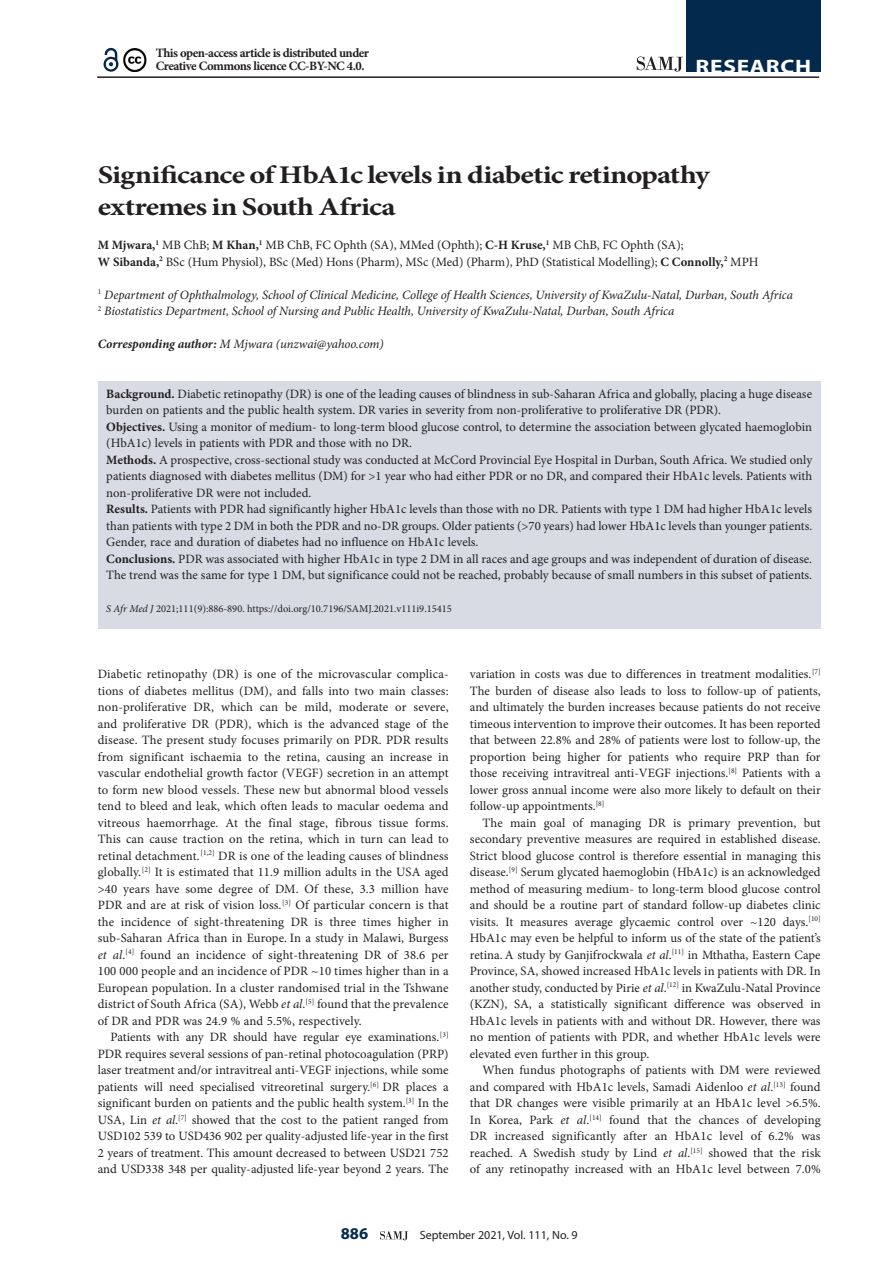
<style>
.page{position:relative;width:893px;height:1263px;background:#fff}
.page>*{position:absolute;margin:0;border:0;box-sizing:border-box;transform-origin:0 0}
.A_HEAD{font:700 25.5px/31.5px "Minion Pro";letter-spacing:-.03em;color:#231f20;scale:1.2 1}
.t1{font:700 19.5px "Myriad Pro";letter-spacing:.03em;color:#fff;scale:1.2 1}
.t2{font:700 16.5px "Myriad Pro";color:#03294d}
.BODY_TEXT_1ST_PARAGR{font:12.75px/16.5px "Minion Pro";color:#231f20;text-align:justify}
.BODY_TEXT_INDENT{font:12.75px/16.5px "Minion Pro";color:#231f20;text-align:justify}
.AUTHORS_DETAILS{font:italic 12.75px "Minion Pro";letter-spacing:-.01em;color:#231f20}
.AUTHORS_NAME{font:12.75px/16.5px "Minion Pro";color:#231f20}
.BODY_TEXT_1ST_PARAGR-2{font:700 12.75px/13.5px "Minion Pro";letter-spacing:-.04em;color:#231f20}
.CORRESPONDING_AUTHOR{font:italic 12.75px "Minion Pro";letter-spacing:-.005em;color:#231f20}
.t3{font:12px "Myriad Pro";color:#231f20}
.CITELINE{font:10.5px "Minion Pro";color:#231f20}
.s1{font-weight:700}
.s2{font-style:italic}
</style>
<div class="page">
<svg style="left:380px;top:1231px;width:28px;height:9px"></svg>
<hr style="left:97px;top:76px;width:722px;height:2px;background:#231f20">
<div style="left:686px;top:0;width:135px;height:72px;background:#03294d"></div>
<svg style="left:637px;top:57px;width:46px;height:15px"></svg>
<svg style="left:103px;top:47px;width:16px;height:25px"></svg>
<img style="left:123px;top:48px;width:24px;height:23px">
<div style="left:98px;top:381px;width:723px;height:248px;background:#d8dbe4"></div>
<p class="BODY_TEXT_1ST_PARAGR-2" style="left:156px;top:46px;width:215px">This open-access article is distributed under<br>Creative Commons licence CC-BY-NC 4.0.</p>
<h2 class="t1" style="left:696px;top:54px;width:98px">RESEARCH</h2>
<h1 class="A_HEAD" style="left:98px;top:159px;width:511px">Significance of HbA1c levels in diabetic retinopathy extremes in South Africa</h1>
<p class="AUTHORS_NAME" style="left:98px;top:237px;width:662px"><span class="s1">M Mjwara,</span><sup>1</sup> MB ChB; <span class="s1">M Khan,</span><sup>1</sup> MB ChB, FC Ophth (SA), MMed (Ophth); <span class="s1">C-H Kruse,</span><sup>1</sup> MB ChB, FC Ophth (SA);<br><span class="s1">W Sibanda,</span><sup>2</sup> BSc (Hum Physiol), BSc (Med) Hons (Pharm), MSc (Med) (Pharm), PhD (Statistical Modelling); <span class="s1">C Connolly,</span><sup>2</sup> MPH</p>
<p class="AUTHORS_DETAILS" style="left:98px;top:286px;width:697px"><sup>1</sup> Department of Ophthalmology, School of Clinical Medicine, College of Health Sciences, University of KwaZulu-Natal, Durban, South Africa</p>
<p class="AUTHORS_DETAILS" style="left:98px;top:302px;width:578px"><sup>2</sup> Biostatistics Department, School of Nursing and Public Health, University of KwaZulu-Natal, Durban, South Africa</p>
<p class="CORRESPONDING_AUTHOR" style="left:98px;top:335px;width:288px"><span class="s1">Corresponding author:</span> M Mjwara (unzwai@yahoo.com)</p>
<p class="BODY_TEXT_1ST_PARAGR" style="left:106px;top:385px;width:707px"><span class="s1">Background.</span> Diabetic retinopathy (DR) is one of the leading causes of blindness in sub-Saharan Africa and globally, placing a huge disease burden on patients and the public health system. DR varies in severity from non-proliferative to proliferative DR (PDR).</p>
<p class="BODY_TEXT_1ST_PARAGR" style="left:106px;top:418px;width:707px"><span class="s1">Objectives.</span> Using a monitor of medium- to long-term blood glucose control, to determine the association between glycated haemoglobin (HbA1c) levels in patients with PDR and those with no DR.</p>
<p class="BODY_TEXT_1ST_PARAGR" style="left:106px;top:451px;width:707px"><span class="s1">Methods.</span> A prospective, cross-sectional study was conducted at McCord Provincial Eye Hospital in Durban, South Africa. We studied only patients diagnosed with diabetes mellitus (DM) for &gt;1 year who had either PDR or no DR, and compared their HbA1c levels. Patients with non-proliferative DR were not included.</p>
<p class="BODY_TEXT_1ST_PARAGR" style="left:106px;top:501px;width:707px"><span class="s1">Results.</span> Patients with PDR had significantly higher HbA1c levels than those with no DR. Patients with type 1 DM had higher HbA1c levels than patients with type 2 DM in both the PDR and no-DR groups. Older patients (&gt;70 years) had lower HbA1c levels than younger patients.<br>Gender, race and duration of diabetes had no influence on HbA1c levels.</p>
<p class="BODY_TEXT_1ST_PARAGR" style="left:106px;top:550px;width:707px"><span class="s1">Conclusions.</span> PDR was associated with higher HbA1c in type 2 DM in all races and age groups and was independent of duration of disease.<br>The trend was the same for type 1 DM, but significance could not be reached, probably because of small numbers in this subset of patients.</p>
<p class="CITELINE" style="left:106px;top:602px;width:347px"><span class="s2">S Afr Med J</span> 2021;111(9):886-890. https://doi.org/10.7196/SAMJ.2021.v111i9.15415</p>
<p class="BODY_TEXT_1ST_PARAGR" style="left:98px;top:666px;width:352px">Diabetic retinopathy (DR) is one of the microvascular complica&shy;tions of diabetes mellitus (DM), and falls into two main classes: non-proliferative DR, which can be mild, moderate or severe, and proliferative DR (PDR), which is the advanced stage of the disease. The present study focuses primarily on PDR. PDR results from significant ischaemia to the retina, causing an increase in vascular endothelial growth factor (VEGF) secretion in an attempt to form new blood vessels. These new but abnormal blood vessels tend to bleed and leak, which often leads to macular oedema and vitreous haemorrhage. At the final stage, fibrous tissue forms.<br>This can cause traction on the retina, which in turn can lead to retinal detachment.<sup>[1,2]</sup> DR is one of the leading causes of blindness globally.<sup>[2]</sup> It is estimated that 11.9 million adults in the USA aged &gt;40 years have some degree of DM. Of these, 3.3 million have PDR and are at risk of vision loss.<sup>[3]</sup> Of particular concern is that the incidence of sight-threatening DR is three times higher in sub-Saharan Africa than in Europe. In a study in Malawi, Burgess <span class="s2">et al</span>.<sup>[4]</sup> found an incidence of sight-threatening DR of 38.6 per 100 000 people and an incidence of PDR ~10 times higher than in a European population. In a cluster randomised trial in the Tshwane district of South Africa (SA), Webb <span class="s2">et al</span>.<sup>[5]</sup> found that the prevalence of DR and PDR was 24.9 % and 5.5%, respectively.</p>
<p class="BODY_TEXT_INDENT" style="left:98px;top:1029px;width:352px;text-indent:13px">Patients with any DR should have regular eye examinations.<sup>[3] </sup>PDR requires several sessions of pan-retinal photocoagulation (PRP) laser treatment and/or intravitreal anti-VEGF injections, while some patients will need specialised vitreoretinal surgery.<sup>[6]</sup> DR places a significant burden on patients and the public health system.<sup>[3]</sup> In the USA, Lin <span class="s2">et al</span>.<sup>[7]</sup> showed that the cost to the patient ranged from USD102 539 to USD436 902 per quality-adjusted life-year in the first 2 years of treatment. This amount decreased to between USD21 752 and USD338 348 per quality-adjusted life-year beyond 2 years. The</p>
<p class="BODY_TEXT_INDENT" style="left:470px;top:666px;width:352px">variation in costs was due to differences in treatment modalities.<sup>[7] </sup>The burden of disease also leads to loss to follow-up of patients, and ultimately the burden increases because patients do not receive timeous intervention to improve their outcomes. It has been reported that between 22.8% and 28% of patients were lost to follow-up, the proportion being higher for patients who require PRP than for those receiving intravitreal anti-VEGF injections.<sup>[8]</sup> Patients with a lower gross annual income were also more likely to default on their follow‑up appointments.<sup>[8]</sup></p>
<p class="BODY_TEXT_INDENT" style="left:470px;top:814px;width:352px;text-indent:13px">The main goal of managing DR is primary prevention, but secondary preventive measures are required in established disease.<br>Strict blood glucose control is therefore essential in managing this disease.<sup>[9]</sup> Serum glycated haemoglobin (HbA1c) is an acknowledged method of measuring medium- to long-term blood glucose control and should be a routine part of standard follow-up diabetes clinic visits. It measures average glycaemic control over ~120 days.<sup>[10] </sup>HbA1c may even be helpful to inform us of the state of the patient’s retina. A study by Ganjifrockwala <span class="s2">et al</span>.<sup>[11]</sup> in Mthatha, Eastern Cape Province, SA, showed increased HbA1c levels in patients with DR. In another study, conducted by Pirie <span class="s2">et al</span>.<sup>[12]</sup> in KwaZulu-Natal Province (KZN), SA, a statistically significant difference was observed in HbA1c levels in patients with and without DR. However, there was no mention of patients with PDR, and whether HbA1c levels were elevated even further in this group.</p>
<p class="BODY_TEXT_INDENT" style="left:470px;top:1062px;width:352px;text-indent:13px">When fundus photographs of patients with DM were reviewed and compared with HbA1c levels, Samadi Aidenloo <span class="s2">et al</span>.<sup>[13]</sup> found that DR changes were visible primarily at an HbA1c level &gt;6.5%.<br>In Korea, Park <span class="s2">et al</span>.<sup>[14]</sup> found that the chances of developing DR increased significantly after an HbA1c level of 6.2% was reached. A Swedish study by Lind <span class="s2">et al</span>.<sup>[15]</sup> showed that the risk of any retinopathy increased with an HbA1c level between 7.0%</p>
<p class="t2" style="left:341px;top:1223px;width:29px">886</p>
<p class="t3" style="left:420px;top:1228px;width:160px">September 2021, Vol. 111, No. 9</p>
</div>
